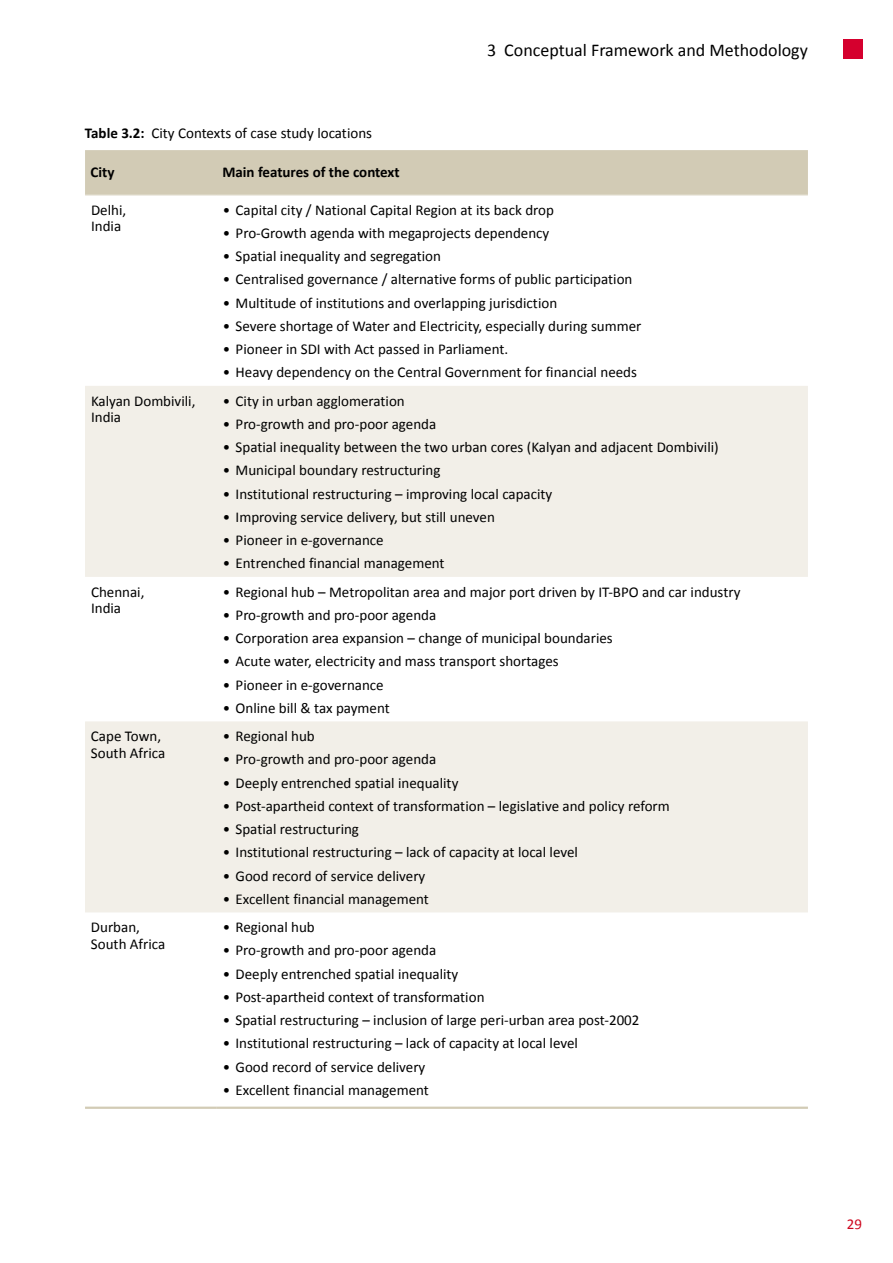
<style>
.page{position:relative;width:893px;height:1263px;background:#fff}
.page>*{position:absolute;margin:0;border:0;box-sizing:border-box;transform-origin:0 0}
.t1{font:18px "Calibri";color:#000}
.t2{font:15px/16.5px "Calibri";color:#000}
.t3{font:700 15px "Calibri";color:#000}
.t4{font:15px "Calibri";color:#cd071e}
.s1{font-weight:700}
</style>
<div class="page">
<div style="left:85px;top:150px;width:723px;height:44px;background:#d2cbb5"></div>
<svg style="left:85px;top:386px;width:723px;height:526px;fill:#f2efe8"></svg>
<hr style="left:85px;top:194px;width:132px;height:2px;background:#e4e0d2">
<hr style="left:217px;top:194px;width:591px;height:2px;background:#e4e0d2">
<hr style="left:85px;top:1106px;width:132px;height:3px;background:#d2cbb5">
<hr style="left:217px;top:1106px;width:591px;height:3px;background:#d2cbb5">
<div style="left:844px;top:39px;width:19px;height:19px;background:#d5002e"></div>
<p class="t2" style="left:85px;top:124px;width:289px"><span class="s1">Table 3.2:</span> City Contexts of case study locations</p>
<p class="t1" style="left:487px;top:39px;width:322px">3 Conceptual Framework and Methodology</p>
<p class="t3" style="left:91px;top:162px;width:25px">City</p>
<p class="t3" style="left:222px;top:162px;width:179px">Main features of the context</p>
<p class="t2" style="left:91px;top:201px;width:37px">Delhi,<br>India</p>
<p class="t2" style="left:223px;top:201px;width:333px">• Capital city / National Capital Region at its back drop</p>
<p class="t2" style="left:223px;top:225px;width:328px">• Pro-Growth agenda with megaprojects dependency</p>
<p class="t2" style="left:223px;top:248px;width:220px">• Spatial inequality and segregation</p>
<p class="t2" style="left:223px;top:271px;width:411px">• Centralised governance / alternative forms of public participation</p>
<p class="t2" style="left:223px;top:294px;width:336px">• Multitude of institutions and overlapping jurisdiction</p>
<p class="t2" style="left:223px;top:318px;width:420px">• Severe shortage of Water and Electricity, especially during summer</p>
<p class="t2" style="left:223px;top:341px;width:287px">• Pioneer in SDI with Act passed in Parliament.</p>
<p class="t2" style="left:223px;top:364px;width:416px">• Heavy dependency on the Central Government for financial needs</p>
<p class="t2" style="left:91px;top:392px;width:106px">Kalyan Dombivili,<br>India</p>
<p class="t2" style="left:223px;top:392px;width:184px">• City in urban agglomeration</p>
<p class="t2" style="left:223px;top:416px;width:215px">• Pro-growth and pro-poor agenda</p>
<p class="t2" style="left:223px;top:439px;width:497px">• Spatial inequality between the two urban cores (Kalyan and adjacent Dombivili)</p>
<p class="t2" style="left:223px;top:462px;width:219px">• Municipal boundary restructuring</p>
<p class="t2" style="left:223px;top:485px;width:331px">• Institutional restructuring – improving local capacity</p>
<p class="t2" style="left:223px;top:509px;width:274px">• Improving service delivery, but still uneven</p>
<p class="t2" style="left:223px;top:532px;width:162px">• Pioneer in e-governance</p>
<p class="t2" style="left:223px;top:555px;width:223px">• Entrenched financial management</p>
<p class="t2" style="left:91px;top:583px;width:55px">Chennai,<br>India</p>
<p class="t2" style="left:223px;top:583px;width:519px">• Regional hub – Metropolitan area and major port driven by IT-BPO and car industry</p>
<p class="t2" style="left:223px;top:607px;width:215px">• Pro-growth and pro-poor agenda</p>
<p class="t2" style="left:223px;top:630px;width:391px">• Corporation area expansion – change of municipal boundaries</p>
<p class="t2" style="left:223px;top:653px;width:337px">• Acute water, electricity and mass transport shortages</p>
<p class="t2" style="left:223px;top:676px;width:162px">• Pioneer in e-governance</p>
<p class="t2" style="left:223px;top:700px;width:168px">• Online bill &amp; tax payment</p>
<p class="t2" style="left:91px;top:728px;width:76px">Cape Town,<br>South Africa</p>
<p class="t2" style="left:223px;top:728px;width:94px">• Regional hub</p>
<p class="t2" style="left:223px;top:751px;width:215px">• Pro-growth and pro-poor agenda</p>
<p class="t2" style="left:223px;top:774px;width:237px">• Deeply entrenched spatial inequality</p>
<p class="t2" style="left:223px;top:798px;width:448px">• Post-apartheid context of transformation – legislative and policy reform</p>
<p class="t2" style="left:223px;top:821px;width:138px">• Spatial restructuring</p>
<p class="t2" style="left:223px;top:844px;width:357px">• Institutional restructuring – lack of capacity at local level</p>
<p class="t2" style="left:223px;top:867px;width:204px">• Good record of service delivery</p>
<p class="t2" style="left:223px;top:891px;width:208px">• Excellent financial management</p>
<p class="t2" style="left:91px;top:919px;width:76px">Durban,<br>South Africa</p>
<p class="t2" style="left:223px;top:919px;width:94px">• Regional hub</p>
<p class="t2" style="left:223px;top:942px;width:215px">• Pro-growth and pro-poor agenda</p>
<p class="t2" style="left:223px;top:965px;width:237px">• Deeply entrenched spatial inequality</p>
<p class="t2" style="left:223px;top:989px;width:263px">• Post-apartheid context of transformation</p>
<p class="t2" style="left:223px;top:1012px;width:418px">• Spatial restructuring – inclusion of large peri-urban area post-2002</p>
<p class="t2" style="left:223px;top:1035px;width:357px">• Institutional restructuring – lack of capacity at local level</p>
<p class="t2" style="left:223px;top:1058px;width:204px">• Good record of service delivery</p>
<p class="t2" style="left:223px;top:1082px;width:208px">• Excellent financial management</p>
<p class="t4" style="left:847px;top:1214px;width:17px">29</p>
</div>
